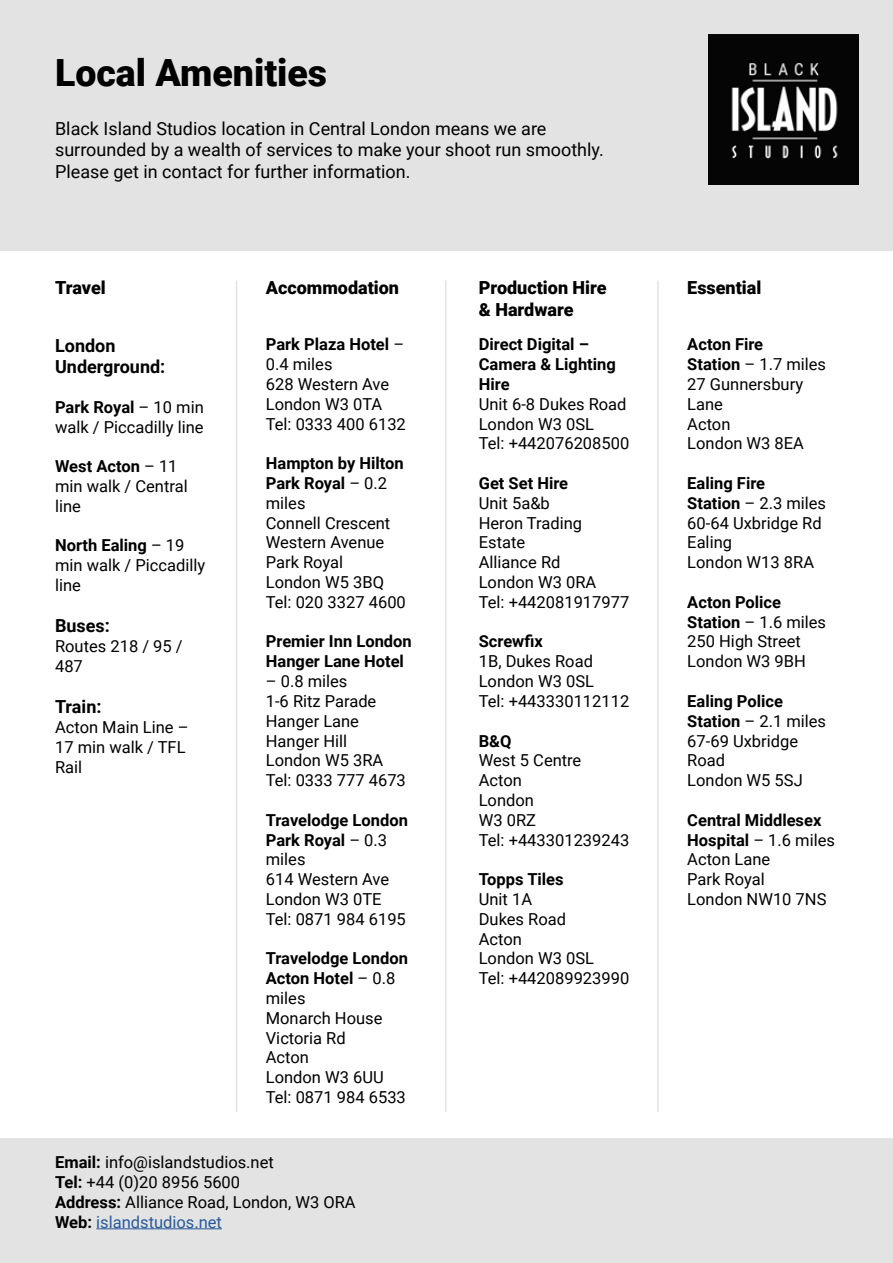
<style>
.page{position:relative;width:893px;height:1263px;background:#fff}
.page>*{position:absolute;margin:0;border:0;box-sizing:border-box;transform-origin:0 0}
.t1{font:900 37.5px "Roboto";color:#000}
.t2{font:18px/21.6px "Roboto";color:#000}
.t3{font:900 18px "Roboto";color:#000}
.t4{font:700 18px/21.6px "Roboto";color:#000}
.t5{font:16.5px/19.8px "Roboto";color:#000}
.t6{font:700 16.5px/19.8px "Roboto";color:#000}
.s1{font-weight:700}
.s2{color:#265a9b}
</style>
<div class="page">
<div style="left:0;top:0;width:893px;height:251px;background:#e3e3e3"></div>
<img style="left:708px;top:34px;width:151px;height:151px">
<div style="left:0;top:1139px;width:893px;height:124px;background:#e3e3e3"></div>
<hr style="left:96px;top:1228px;width:126px;height:1px;background:#265a9b">
<hr style="left:236px;top:281px;width:1px;height:831px;background:#e3e3e3">
<hr style="left:445px;top:281px;width:1px;height:831px;background:#e3e3e3">
<hr style="left:657px;top:281px;width:2px;height:831px;background:#e3e3e3">
<h1 class="t1" style="left:55px;top:51px;width:274px">Local Amenities</h1>
<p class="t2" style="left:55px;top:119px;width:550px">Black Island Studios location in Central London means we are surrounded by a wealth of services to make your shoot run smoothly.<br>Please get in contact for further information.</p>
<p class="t3" style="left:55px;top:277px;width:52px">Travel</p>
<p class="t3" style="left:266px;top:277px;width:135px">Accommodation</p>
<p class="t3" style="left:479px;top:277px;width:129px">Production Hire</p>
<p class="t3" style="left:687px;top:277px;width:76px">Essential</p>
<p class="t3" style="left:479px;top:299px;width:96px">&amp; Hardware</p>
<p class="t5" style="left:266px;top:336px;width:142px"><span class="s1">Park Plaza Hotel</span> –<br>0.4 miles<br>628 Western Ave<br>London W3 0TA<br>Tel: 0333 400 6132</p>
<p class="t5" style="left:266px;top:455px;width:142px"><span class="s1">Hampton by Hilton<br>Park Royal</span> – 0.2 miles<br>Connell Crescent<br>Western Avenue<br>Park Royal<br>London W5 3BQ<br>Tel: 020 3327 4600</p>
<p class="t6" style="left:266px;top:633px;width:147px">Premier Inn London<br>Hanger Lane Hotel</p>
<p class="t5" style="left:266px;top:672px;width:142px">– 0.8 miles<br>1-6 Ritz Parade<br>Hanger Lane<br>Hanger Hill<br>London W5 3RA<br>Tel: 0333 777 4673</p>
<p class="t5" style="left:266px;top:811px;width:144px"><span class="s1">Travelodge London<br>Park Royal</span> – 0.3 miles<br>614 Western Ave<br>London W3 0TE<br>Tel: 0871 984 6195</p>
<p class="t5" style="left:266px;top:950px;width:144px"><span class="s1">Travelodge London<br>Acton Hotel</span> – 0.8 miles<br>Monarch House<br>Victoria Rd<br>Acton<br>London W3 6UU<br>Tel: 0871 984 6533</p>
<p class="t6" style="left:479px;top:336px;width:139px">Direct Digital –<br>Camera &amp; Lighting<br>Hire</p>
<p class="t5" style="left:479px;top:395px;width:152px">Unit 6-8 Dukes Road<br>London W3 0SL<br>Tel: +442076208500</p>
<p class="t6" style="left:479px;top:475px;width:91px">Get Set Hire</p>
<p class="t5" style="left:479px;top:494px;width:152px">Unit 5a&amp;b<br>Heron Trading<br>Estate<br>Alliance Rd<br>London W3 0RA<br>Tel: +442081917977</p>
<p class="t6" style="left:479px;top:631px;width:66px">Screwfix</p>
<p class="t5" style="left:479px;top:653px;width:152px">1B, Dukes Road<br>London W3 0SL<br>Tel: +443330112112</p>
<p class="t6" style="left:479px;top:732px;width:34px">B&amp;Q</p>
<p class="t5" style="left:479px;top:752px;width:152px">West 5 Centre<br>Acton<br>London<br>W3 0RZ<br>Tel: +443301239243</p>
<p class="t6" style="left:479px;top:871px;width:86px">Topps Tiles</p>
<p class="t5" style="left:479px;top:890px;width:152px">Unit 1A<br>Dukes Road<br>Acton<br>London W3 0SL<br>Tel: +442089923990</p>
<p class="t4" style="left:55px;top:336px;width:112px">London<br>Underground:</p>
<p class="t5" style="left:55px;top:398px;width:150px"><span class="s1">Park Royal</span> – 10 min walk / Piccadilly line</p>
<p class="t5" style="left:55px;top:458px;width:134px"><span class="s1">West Acton</span> – 11 min walk / Central line</p>
<p class="t5" style="left:55px;top:537px;width:152px"><span class="s1">North Ealing</span> – 19 min walk / Piccadilly line</p>
<p class="t4" style="left:55px;top:617px;width:56px">Buses:</p>
<p class="t5" style="left:55px;top:638px;width:129px">Routes 218 / 95 /<br>487</p>
<p class="t4" style="left:55px;top:698px;width:48px">Train:</p>
<p class="t5" style="left:55px;top:719px;width:135px">Acton Main Line –<br>17 min walk / TFL<br>Rail</p>
<p class="t5" style="left:687px;top:336px;width:140px"><span class="s1">Acton Fire<br>Station</span> – 1.7 miles<br>27 Gunnersbury<br>Lane<br>Acton<br>London W3 8EA</p>
<p class="t5" style="left:687px;top:474px;width:140px"><span class="s1">Ealing Fire<br>Station</span> – 2.3 miles<br>60-64 Uxbridge Rd<br>Ealing<br>London W13 8RA</p>
<p class="t5" style="left:687px;top:593px;width:140px"><span class="s1">Acton Police<br>Station</span> – 1.6 miles<br>250 High Street<br>London W3 9BH</p>
<p class="t5" style="left:687px;top:692px;width:140px"><span class="s1">Ealing Police<br>Station</span> – 2.1 miles<br>67-69 Uxbridge<br>Road<br>London W5 5SJ</p>
<p class="t5" style="left:687px;top:811px;width:149px"><span class="s1">Central Middlesex<br>Hospital</span> – 1.6 miles<br>Acton Lane<br>Park Royal<br>London NW10 7NS</p>
<p class="t5" style="left:55px;top:1153px;width:302px"><span class="s1">Email:</span> info@islandstudios.net<br><span class="s1">Tel:</span> +44 (0)20 8956 5600<br><span class="s1">Address:</span> Alliance Road, London, W3 ORA<br><span class="s1">Web:</span> <span class="s2">islandstudios.net</span></p>
</div>
